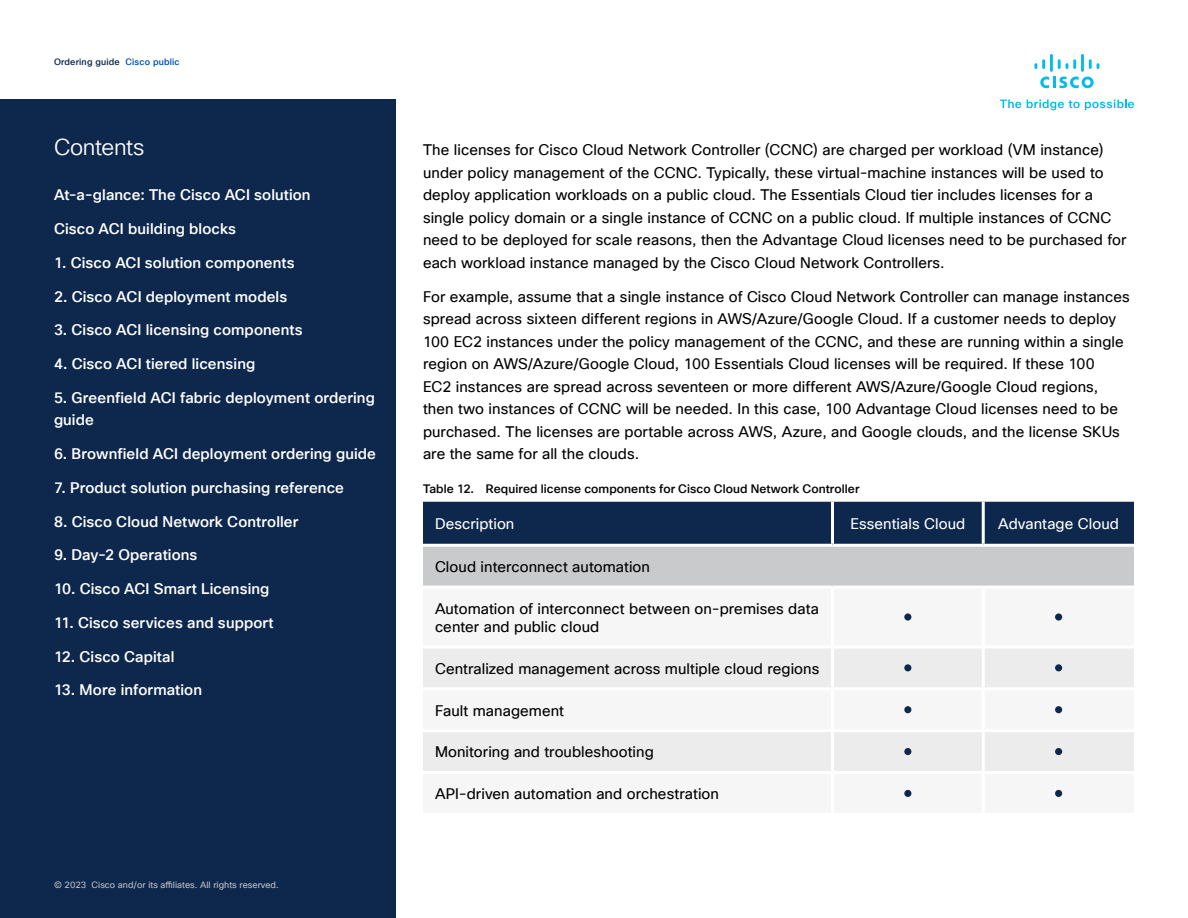
<style>
.page{position:relative;width:1188px;height:918px;background:#fff}
.page>*{position:absolute;margin:0;border:0;box-sizing:border-box;transform-origin:0 0}
.t1{font:22.5px "Cisco Sans TT Light";letter-spacing:-.02em;color:#fff}
.Body{font:15px/22.5px "Cisco Sans TT";letter-spacing:.005em;color:#000}
.t2{font:500 15px/22.5px "Cisco Sans TT";letter-spacing:.005em;color:#fff}
.Table_Body{font:15px/18px "Cisco Sans TT";letter-spacing:.005em;color:#000}
.Table_Title{font:15px "Cisco Sans TT";letter-spacing:.005em;color:#fff}
.Figure_caption{font:500 12px "Cisco Sans TT";letter-spacing:.005em;color:#040503}
.t3{font:9px "Cisco Sans TT";color:#c1c1c1}
.t4{font:500 9px "Cisco Sans TT";letter-spacing:.02em;color:#0d274d}
.s1{color:#0051af}
</style>
<div class="page">
<svg style="left:1000px;top:100px;width:21px;height:8px"></svg>
<svg style="left:1027px;top:100px;width:107px;height:10px"></svg>
<svg style="left:1040px;top:77px;width:54px;height:11px"></svg>
<svg style="left:1089px;top:59px;width:10px;height:10px"></svg>
<hr style="left:1081px;top:54px;width:3px;height:18px;background:#01bcec">
<svg style="left:1058px;top:59px;width:18px;height:10px"></svg>
<hr style="left:1050px;top:54px;width:3px;height:18px;background:#01bcec">
<svg style="left:1034px;top:59px;width:11px;height:10px"></svg>
<div style="left:0;top:99px;width:396px;height:819px;background:#0d274d"></div>
<div style="left:423px;top:502px;width:711px;height:42px;background:#0d274d"></div>
<div style="left:423px;top:545px;width:711px;height:42px;background:#c9cacc"></div>
<svg style="left:423px;top:648px;width:711px;height:123px;fill:#ececec"></svg>
<hr style="left:423px;top:544px;width:409px;height:3px;background:#fff">
<hr style="left:832px;top:544px;width:151px;height:3px;background:#fff">
<hr style="left:983px;top:544px;width:151px;height:3px;background:#fff">
<hr style="left:423px;top:586px;width:409px;height:3px;background:#fff">
<hr style="left:832px;top:586px;width:151px;height:3px;background:#fff">
<hr style="left:983px;top:586px;width:151px;height:3px;background:#fff">
<hr style="left:423px;top:687px;width:409px;height:3px;background:#fff">
<hr style="left:832px;top:687px;width:151px;height:3px;background:#fff">
<hr style="left:983px;top:687px;width:151px;height:3px;background:#fff">
<hr style="left:423px;top:729px;width:409px;height:3px;background:#fff">
<hr style="left:832px;top:729px;width:151px;height:3px;background:#fff">
<hr style="left:983px;top:729px;width:151px;height:3px;background:#fff">
<hr style="left:831px;top:502px;width:3px;height:42px;background:#fff">
<hr style="left:982px;top:502px;width:3px;height:42px;background:#fff">
<hr style="left:831px;top:648px;width:3px;height:39px;background:#fff">
<hr style="left:982px;top:648px;width:3px;height:39px;background:#fff">
<hr style="left:831px;top:690px;width:3px;height:39px;background:#fff">
<hr style="left:982px;top:690px;width:3px;height:39px;background:#fff">
<hr style="left:831px;top:732px;width:3px;height:39px;background:#fff">
<hr style="left:982px;top:732px;width:3px;height:39px;background:#fff">
<div style="left:904px;top:613px;width:7px;height:8px;background:#0d274d;border-radius:50%"></div>
<div style="left:1055px;top:613px;width:7px;height:8px;background:#0d274d;border-radius:50%"></div>
<div style="left:904px;top:664px;width:7px;height:7px;background:#0d274d;border-radius:50%"></div>
<div style="left:1055px;top:664px;width:7px;height:7px;background:#0d274d;border-radius:50%"></div>
<div style="left:904px;top:706px;width:7px;height:7px;background:#0d274d;border-radius:50%"></div>
<div style="left:1055px;top:706px;width:7px;height:7px;background:#0d274d;border-radius:50%"></div>
<div style="left:904px;top:748px;width:7px;height:7px;background:#0d274d;border-radius:50%"></div>
<div style="left:1055px;top:748px;width:7px;height:7px;background:#0d274d;border-radius:50%"></div>
<div style="left:904px;top:790px;width:7px;height:7px;background:#0d274d;border-radius:50%"></div>
<div style="left:1055px;top:790px;width:7px;height:7px;background:#0d274d;border-radius:50%"></div>
<p class="t4" style="left:54px;top:56px;width:127px">Ordering guide <span class="s1">Cisco public</span></p>
<h1 class="t1" style="left:54px;top:133px;width:92px">Contents</h1>
<p class="t2" style="left:54px;top:184px;width:258px">At-a-glance: The Cisco ACI solution</p>
<p class="t2" style="left:54px;top:218px;width:184px">Cisco ACI building blocks</p>
<p class="t2" style="left:54px;top:252px;width:242px">1. Cisco ACI solution components</p>
<p class="t2" style="left:54px;top:285px;width:235px">2. Cisco ACI deployment models</p>
<p class="t2" style="left:54px;top:319px;width:250px">3. Cisco ACI licensing components</p>
<p class="t2" style="left:54px;top:353px;width:203px">4. Cisco ACI tiered licensing</p>
<p class="t2" style="left:54px;top:387px;width:322px">5. Greenfield ACI fabric deployment ordering guide</p>
<p class="t2" style="left:54px;top:443px;width:323px">6. Brownfield ACI deployment ordering guide</p>
<p class="t2" style="left:54px;top:477px;width:292px">7. Product solution purchasing reference</p>
<p class="t2" style="left:54px;top:510px;width:246px">8. Cisco Cloud Network Controller</p>
<p class="t2" style="left:54px;top:544px;width:145px">9. Day-2 Operations</p>
<p class="t2" style="left:54px;top:578px;width:217px">10. Cisco ACI Smart Licensing</p>
<p class="t2" style="left:54px;top:612px;width:221px">11. Cisco services and support</p>
<p class="t2" style="left:54px;top:645px;width:122px">12. Cisco Capital</p>
<p class="t2" style="left:54px;top:679px;width:150px">13. More information</p>
<p class="t3" style="left:54px;top:879px;width:226px">© 2023 Cisco and/or its affiliates. All rights reserved.</p>
<p class="Body" style="left:423px;top:139px;width:705px">The licenses for Cisco Cloud Network Controller (CCNC) are charged per workload (VM instance) under policy management of the CCNC. Typically, these virtual-machine instances will be used to deploy application workloads on a public cloud. The Essentials Cloud tier includes licenses for a single policy domain or a single instance of CCNC on a public cloud. If multiple instances of CCNC need to be deployed for scale reasons, then the Advantage Cloud licenses need to be purchased for each workload instance managed by the Cisco Cloud Network Controllers.</p>
<p class="Body" style="left:423px;top:285px;width:708px">For example, assume that a single instance of Cisco Cloud Network Controller can manage instances spread across sixteen different regions in AWS/Azure/Google Cloud. If a customer needs to deploy 100 EC2 instances under the policy management of the CCNC, and these are running within a single region on AWS/Azure/Google Cloud, 100 Essentials Cloud licenses will be required. If these 100<br>EC2 instances are spread across seventeen or more different AWS/Azure/Google Cloud regions, then two instances of CCNC will be needed. In this case, 100 Advantage Cloud licenses need to be purchased. The licenses are portable across AWS, Azure, and Google clouds, and the license SKUs are the same for all the clouds.</p>
<p class="Figure_caption" style="left:423px;top:481px;width:438px">Table 12. Required license components for Cisco Cloud Network Controller</p>
<p class="Table_Title" style="left:435px;top:514px;width:81px">Description</p>
<p class="Table_Title" style="left:850px;top:514px;width:116px">Essentials Cloud</p>
<p class="Table_Title" style="left:998px;top:514px;width:122px">Advantage Cloud</p>
<p class="Table_Body" style="left:435px;top:558px;width:216px">Cloud interconnect automation</p>
<p class="Table_Body" style="left:435px;top:600px;width:385px">Automation of interconnect between on-premises data center and public cloud</p>
<p class="Table_Body" style="left:435px;top:660px;width:386px">Centralized management across multiple cloud regions</p>
<p class="Table_Body" style="left:435px;top:702px;width:131px">Fault management</p>
<p class="Table_Body" style="left:435px;top:744px;width:220px">Monitoring and troubleshooting</p>
<p class="Table_Body" style="left:435px;top:786px;width:286px">API-driven automation and orchestration</p>
</div>
